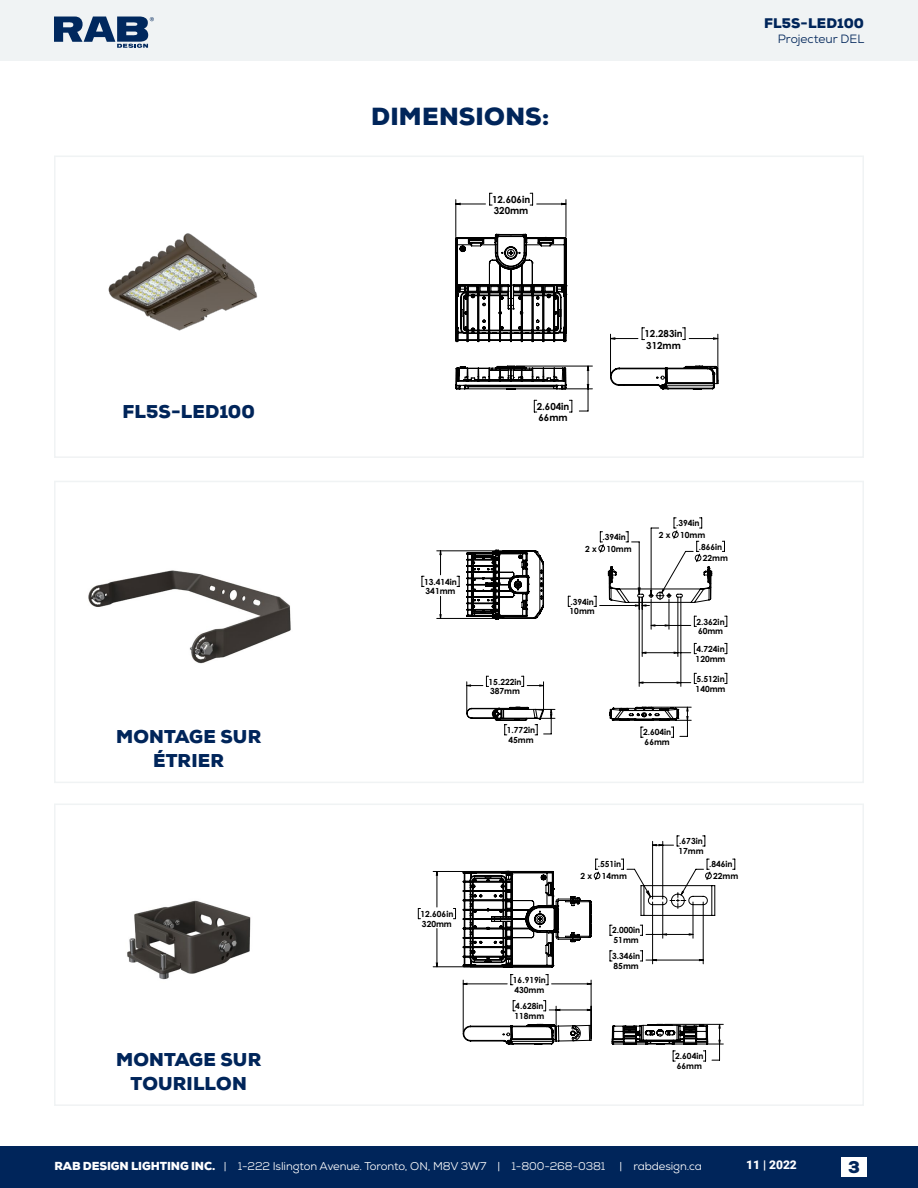
<style>
.page{position:relative;width:918px;height:1188px;background:#fff}
.page>*{position:absolute;margin:0;border:0;box-sizing:border-box;transform-origin:0 0}
.t1{font:900 24px "Nexa";letter-spacing:.01em;color:#00255a}
.t2{font:900 18px/24.3px "Nexa";letter-spacing:.005em;color:#00255a;text-align:center}
.t3{font:900 16.5px "Nexa";color:#00255a}
.t4{font:900 13.5px "Nexa";letter-spacing:.005em;color:#00255a}
.t5{font:12px "Nexa";color:#00255a}
.t6{font:900 12px "Roboto";color:#fff}
.t7{font:11.25px "Nexa";letter-spacing:-.01em;color:#fff}
.t8{font:700 9.75px/11.4px "Century Gothic";color:#000}
.t9{font:700 8.4px/9.9px "Century Gothic";color:#000}
.s1{font-weight:900}
</style>
<div class="page">
<div style="left:0;top:1147px;width:918px;height:41px;background:#00255a"></div>
<div style="left:0;top:0;width:918px;height:60px;background:#f0f3f4"></div>
<svg style="left:54px;top:17px;width:100px;height:31px"></svg>
<div style="left:841px;top:1158px;width:26px;height:19px;background:#fff"></div>
<div style="left:54px;top:156px;width:810px;height:302px;border:2px solid #f0f3f4"></div>
<div style="left:54px;top:481px;width:810px;height:302px;border:2px solid #f0f3f4"></div>
<div style="left:54px;top:804px;width:810px;height:302px;border:2px solid #f0f3f4"></div>
<img style="left:108px;top:233px;width:150px;height:98px">
<img style="left:88px;top:570px;width:203px;height:94px">
<img style="left:127px;top:900px;width:124px;height:80px">
<svg style="left:534px;top:400px;width:3px;height:13px"></svg>
<svg style="left:569px;top:400px;width:4px;height:13px"></svg>
<hr style="left:559px;top:389px;width:33px;height:1px;background:#000">
<svg style="left:579px;top:389px;width:10px;height:23px"></svg>
<svg style="left:489px;top:193px;width:3px;height:10px"></svg>
<hr style="left:456px;top:200px;width:1px;height:37px;background:#000">
<hr style="left:566px;top:200px;width:1px;height:37px;background:#000">
<svg style="left:530px;top:193px;width:36px;height:10px"></svg>
<hr style="left:718px;top:334px;width:1px;height:48px;background:#000">
<svg style="left:456px;top:203px;width:262px;height:186px"></svg>
<svg style="left:456px;top:366px;width:110px;height:23px"></svg>
<svg style="left:455px;top:234px;width:111px;height:108px"></svg>
<svg style="left:610px;top:366px;width:108px;height:23px"></svg>
<svg style="left:422px;top:518px;width:305px;height:219px"></svg>
<svg style="left:440px;top:530px;width:272px;height:191px"></svg>
<svg style="left:418px;top:908px;width:2px;height:11px"></svg>
<hr style="left:433px;top:871px;width:77px;height:1px;background:#000">
<hr style="left:433px;top:967px;width:77px;height:1px;background:#000">
<svg style="left:436px;top:872px;width:284px;height:172px"></svg>
<svg style="left:463px;top:1000px;width:128px;height:44px"></svg>
<svg style="left:612px;top:1024px;width:111px;height:38px"></svg>
<svg style="left:463px;top:836px;width:272px;height:131px"></svg>
<h2 class="t2" style="left:123px;top:399px;width:134px">FL5S-LED100</h2>
<h2 class="t2" style="left:116px;top:725px;width:147px">MONTAGE SUR<br>ÉTRIER</h2>
<h2 class="t2" style="left:116px;top:1047px;width:147px">MONTAGE SUR<br>TOURILLON</h2>
<h1 class="t1" style="left:371px;top:100px;width:180px">DIMENSIONS:</h1>
<p class="t8" style="left:492px;top:193px;width:40px">12.606in<br>320mm</p>
<h3 class="t4" style="left:764px;top:14px;width:101px">FL5S-LED100</h3>
<h3 class="t5" style="left:778px;top:31px;width:88px">Projecteur DEL</h3>
<p class="t8" style="left:537px;top:400px;width:34px">2.604in<br>66mm</p>
<p class="t8" style="left:645px;top:328px;width:40px">12.283in<br>312mm</p>
<p class="t9" style="left:424px;top:576px;width:34px">13.414in<br>341mm</p>
<p class="t9" style="left:585px;top:543px;width:13px">2 x</p>
<p class="t9" style="left:606px;top:531px;width:27px;line-height:11.6px;text-indent:-4px">.394in<br>10mm</p>
<p class="t9" style="left:570px;top:596px;width:27px">.394in<br>10mm</p>
<p class="t9" style="left:659px;top:529px;width:13px">2 x</p>
<p class="t9" style="left:680px;top:517px;width:27px;line-height:11.6px;text-indent:-4px">.394in<br>10mm</p>
<p class="t9" style="left:703px;top:540px;width:27px;line-height:11.6px;text-indent:-4px">.866in<br>22mm</p>
<p class="t9" style="left:697px;top:616px;width:30px">2.362in<br>60mm</p>
<p class="t9" style="left:696px;top:643px;width:31px">4.724in<br>120mm</p>
<p class="t9" style="left:489px;top:676px;width:34px">15.222in<br>387mm</p>
<p class="t9" style="left:507px;top:725px;width:30px">1.772in<br>45mm</p>
<p class="t9" style="left:643px;top:727px;width:30px">2.604in<br>66mm</p>
<p class="t9" style="left:696px;top:673px;width:31px">5.512in<br>140mm</p>
<p class="t9" style="left:420px;top:908px;width:34px">12.606in<br>320mm</p>
<p class="t9" style="left:513px;top:975px;width:34px">16.919in<br>430mm</p>
<p class="t9" style="left:514px;top:1001px;width:31px">4.628in<br>118mm</p>
<p class="t9" style="left:678px;top:836px;width:27px">.673in<br>17mm</p>
<p class="t9" style="left:580px;top:871px;width:13px">2 x</p>
<p class="t9" style="left:602px;top:858px;width:27px;line-height:11.6px;text-indent:-4px">.551in<br>14mm</p>
<p class="t9" style="left:713px;top:858px;width:27px;line-height:11.6px;text-indent:-4px">.846in<br>22mm</p>
<p class="t9" style="left:612px;top:925px;width:30px">2.000in<br>51mm</p>
<p class="t9" style="left:612px;top:951px;width:30px">3.346in<br>85mm</p>
<p class="t9" style="left:675px;top:1051px;width:30px">2.604in<br>66mm</p>
<h3 class="t7" style="left:54px;top:1159px;width:649px"><span class="s1">RAB DESIGN LIGHTING INC.</span> | 1-222 Islington Avenue. Toronto, ON, M8V 3W7 | 1-800-268-0381 | rabdesign.ca</h3>
<h3 class="t6" style="left:746px;top:1156px;width:52px">11 | 2022</h3>
<h3 class="t3" style="left:848px;top:1156px;width:13px">3</h3>
</div>
